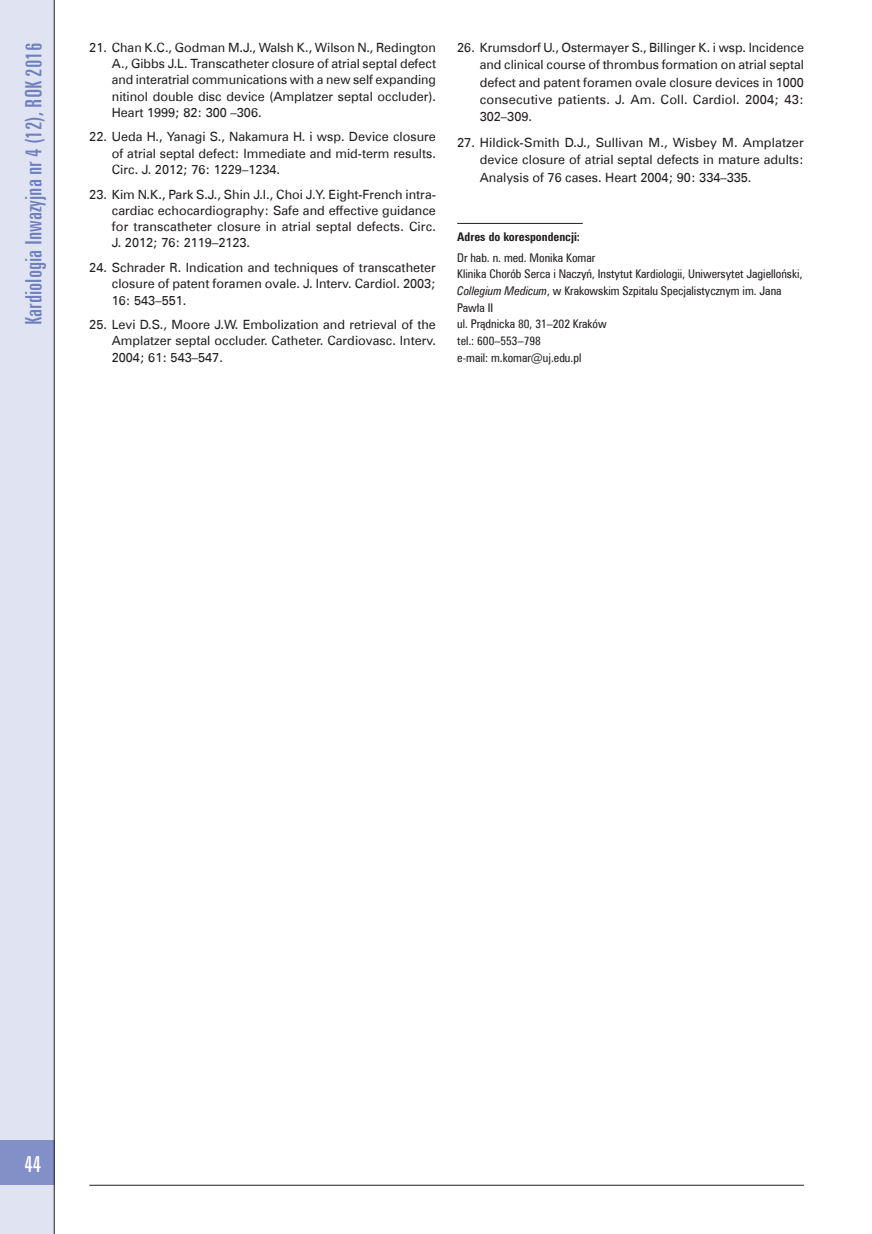
<style>
.page{position:relative;width:872px;height:1234px;background:#fff}
.page>*{position:absolute;margin:0;border:0;box-sizing:border-box;transform-origin:0 0}
.t1{font:22.5px "Zurich X Cn EU";color:#6f80bf;scale:1.07 1}
.t2{font:22.5px "Zurich X Cn EU";color:#fff;scale:1.07 1}
.t3{font:12.75px/16.4px "Zurich EU";color:#231f20;text-align:justify}
.t4{font:12px/16.6px "Zurich Cn EU";color:#231f20}
.t5{font:700 12px "Zurich Cn EU";color:#231f20}
.s1{font-style:italic}
</style>
<div class="page">
<div style="left:0;top:0;width:54px;height:1233px;background:#e0e4f2"></div>
<div style="left:0;top:1140px;width:54px;height:44px;background:#838fc7"></div>
<hr style="left:54px;top:0;width:1px;height:1233px;background:#231f20">
<hr style="left:457px;top:223px;width:126px;height:1px;background:#231f20">
<hr style="left:89px;top:1184px;width:715px;height:1px;background:#231f20">
<h1 class="t1" style="left:20px;top:325px;width:265px;rotate:-90deg">Kardiologia Inwazyjna nr 4 (12), ROK 2016</h1>
<p class="t3" style="left:112px;top:39px;width:326px;text-indent:-22px">21. Chan K.C., Godman M.J., Walsh K., Wilson N., Redington A., Gibbs J.L. Transcatheter closure of atrial septal defect and interatrial communications with a new self expanding nitinol double disc device (Amplatzer septal occluder).<br>Heart 1999; 82: 300 –306.</p>
<p class="t3" style="left:112px;top:129px;width:326px;text-indent:-22px">22. Ueda H., Yanagi S., Nakamura H. i wsp. Device closure of atrial septal defect: Immediate and mid-term results.<br>Circ. J. 2012; 76: 1229–1234.</p>
<p class="t3" style="left:112px;top:186px;width:326px;text-indent:-22px">23. Kim N.K., Park S.J., Shin J.I., Choi J.Y. Eight-French intra&shy;cardiac echocardiography: Safe and effective guidance for transcatheter closure in atrial septal defects. Circ.<br>J. 2012; 76: 2119–2123.</p>
<p class="t3" style="left:112px;top:259px;width:326px;text-indent:-22px">24. Schrader R. Indication and techniques of transcatheter closure of patent foramen ovale. J. Interv. Cardiol. 2003; 16: 543–551.</p>
<p class="t3" style="left:112px;top:316px;width:326px;text-indent:-22px">25. Levi D.S., Moore J.W. Embolization and retrieval of the Amplatzer septal occluder. Catheter. Cardiovasc. Interv.<br>2004; 61: 543–547.</p>
<p class="t3" style="left:480px;top:38px;width:326px;line-height:17.4px;text-indent:-22px">26. Krumsdorf U., Ostermayer S., Billinger K. i wsp. Incidence and clinical course of thrombus formation on atrial septal defect and patent foramen ovale closure devices in 1000 consecutive patients. J. Am. Coll. Cardiol. 2004; 43:<br>302–309.</p>
<p class="t3" style="left:480px;top:134px;width:326px;line-height:17.4px;text-indent:-23px">27. Hildick-Smith D.J., Sullivan M., Wisbey M. Amplatzer device closure of atrial septal defects in mature adults:<br>Analysis of 76 cases. Heart 2004; 90: 334–335.</p>
<p class="t5" style="left:457px;top:229px;width:124px">Adres do korespondencji:</p>
<p class="t4" style="left:457px;top:249px;width:347px">Dr hab. n. med. Monika Komar<br>Klinika Chorób Serca i Naczyń, Instytut Kardiologii, Uniwersytet Jagielloński, <span class="s1">Collegium Medicum</span>, w Krakowskim Szpitalu Specjalistycznym im. Jana Pawła II<br>ul. Prądnicka 80, 31–202 Kraków<br>tel.: 600–553–798<br>e-mail: m.komar@uj.edu.pl</p>
<h1 class="t2" style="left:24px;top:1150px;width:17px">44</h1>
</div>
